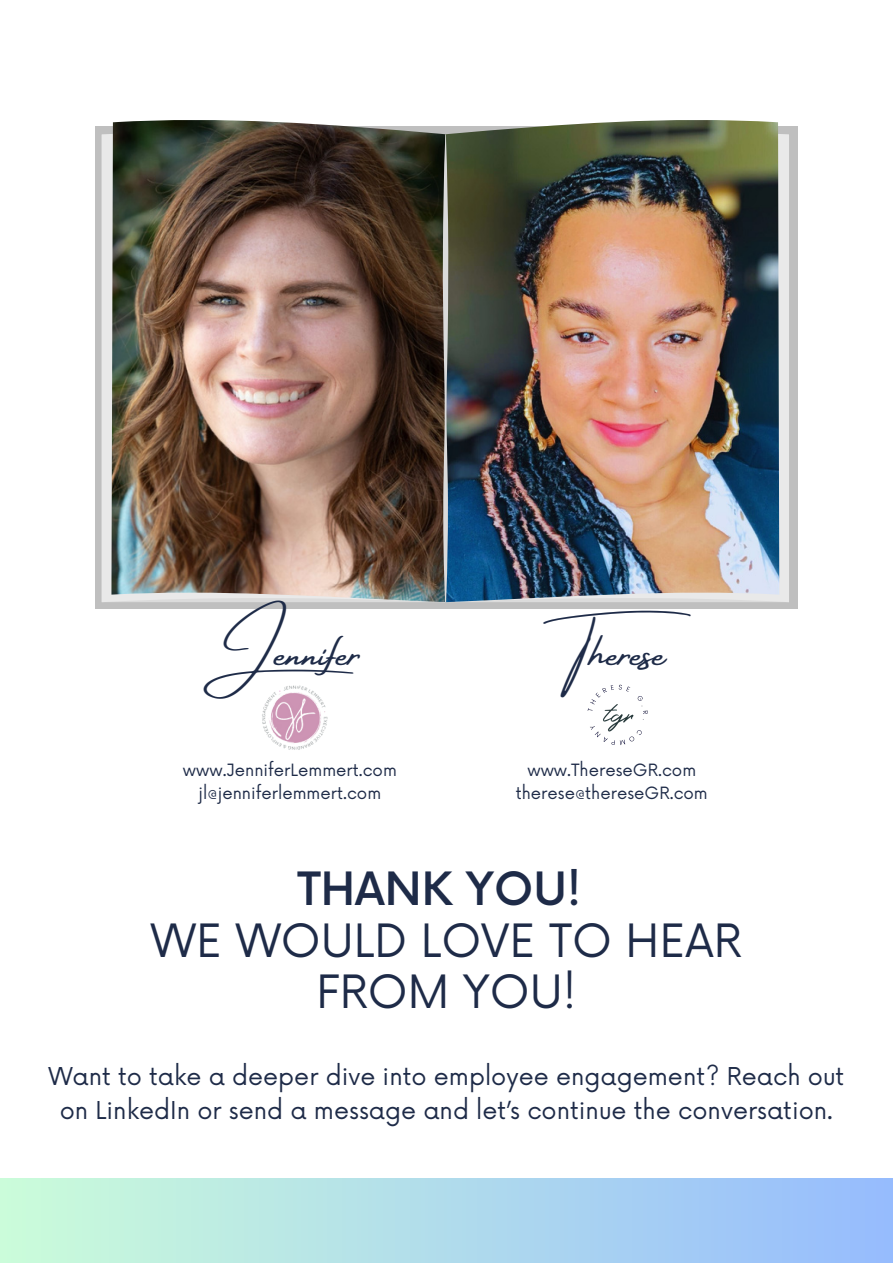
<style>
.page{position:relative;width:893px;height:1264px;background:#fff}
.page>*{position:absolute;margin:0;border:0;box-sizing:border-box;transform-origin:0 0}
.t1{font:45px "Amsterdam Four";color:#1e2b48}
.t2{font:44.7px/51.8px "Now";color:#1e2b48;text-align:center}
.t3{font:500 44.7px "Now";color:#1e2b48}
.t4{font:24px/33.8px "Now";color:#1e2b48;text-align:center}
.t5{font:16.5px "Now";color:#1e2b48}
</style>
<div class="page">
<div style="left:95px;top:126px;width:702px;height:483px;background:#bfbfbf"></div>
<div style="left:102px;top:134px;width:9px;height:468px;background:#e9e9e9"></div>
<img style="left:111px;top:120px;width:667px;height:482px">
<img style="left:445px;top:128px;width:344px;height:474px">
<svg style="left:442px;top:134px;width:6px;height:468px;background:#979795"></svg>
<div style="left:0;top:1178px;width:892px;height:84px;background:linear-gradient(to right,#cbfcd9,#96bcfe)"></div>
<img style="left:262px;top:685px;width:66px;height:65px">
<img style="left:587px;top:684px;width:61px;height:61px">
<p class="t1" style="left:202px;top:628px;width:159px">Jennifer</p>
<p class="t1" style="left:574px;top:628px;width:149px">Therese</p>
<p class="t5" style="left:183px;top:760px;width:215px">www.JenniferLemmert.com</p>
<p class="t5" style="left:199px;top:783px;width:184px">jl@jenniferlemmert.com</p>
<p class="t5" style="left:527px;top:760px;width:170px">www.ThereseGR.com</p>
<p class="t5" style="left:515px;top:783px;width:193px">therese@thereseGR.com</p>
<p class="t3" style="left:297px;top:864px;width:285px">THANK YOU!</p>
<p class="t2" style="left:151px;top:916px;width:592px">WE WOULD LOVE TO HEAR<br>FROM YOU!</p>
<p class="t4" style="left:48px;top:1060px;width:797px">Want to take a deeper dive into employee engagement? Reach out on LinkedIn or send a message and let’s continue the conversation.</p>
</div>
